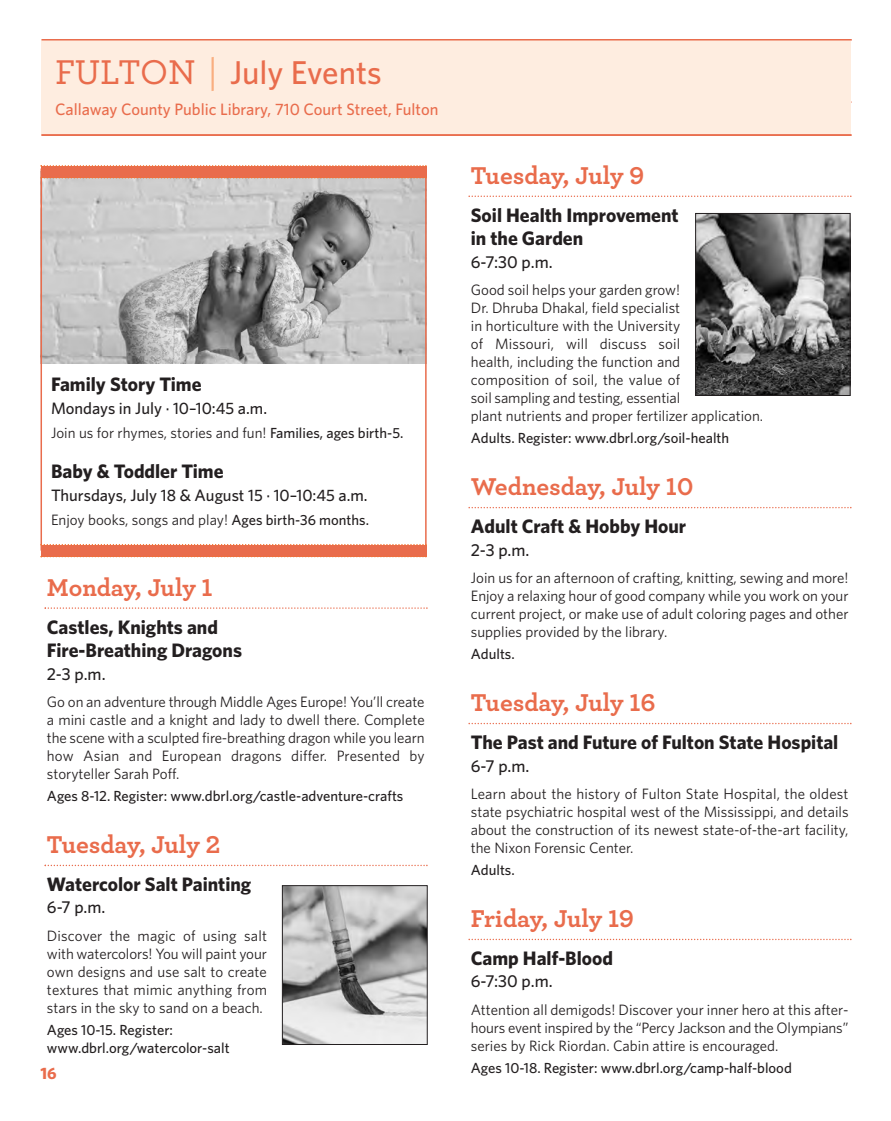
<style>
.page{position:relative;width:891px;height:1121px;background:#fff}
.page>*{position:absolute;margin:0;border:0;box-sizing:border-box;transform-origin:0 0}
.t1{font:500 33px "Whitney";color:#e96c4c}
.t2{font:700 25.5px "Archer";color:#e96c4c}
.t3{font:700 19.5px/23.4px "Whitney";color:#231f20}
.t4{font:500 17.25px "Whitney";color:#231f20}
.t5{font:500 16.5px "Whitney";color:#231f20}
.t6{font:500 16.5px "Whitney";color:#e96c4c}
.t7{font:700 16.5px "Whitney";color:#e96c4c}
.t8{font:15px/18px "Whitney";color:#231f20;text-align:justify}
.t9{font:500 14.7px/18px "Whitney";color:#231f20}
.s1{font-family:"Archer";font-size:36px}
.s2{font-weight:400;font-size:37.5px;color:#f9ae80}
.s3{font-weight:500;font-size:14.7px}
</style>
<div class="page">
<div style="left:41px;top:40px;width:810px;height:95px;background:#feede0"></div>
<hr style="left:42px;top:39px;width:810px;height:1px;background:#e96c4c">
<hr style="left:42px;top:134px;width:810px;height:2px;background:#e96c4c">
<svg style="left:45px;top:607px;width:383px;height:2px"></svg>
<svg style="left:45px;top:864px;width:383px;height:2px"></svg>
<svg style="left:468px;top:195px;width:384px;height:2px"></svg>
<svg style="left:468px;top:507px;width:384px;height:1px"></svg>
<svg style="left:468px;top:722px;width:384px;height:2px"></svg>
<svg style="left:468px;top:938px;width:384px;height:2px"></svg>
<img style="left:44px;top:178px;width:380px;height:185px">
<div style="left:41px;top:166px;width:386px;height:12px;background:#e96c4c"></div>
<svg style="left:41px;top:165px;width:386px;height:2px"></svg>
<svg style="left:41px;top:177px;width:386px;height:1px"></svg>
<div style="left:41px;top:545px;width:386px;height:11px;background:#e96c4c"></div>
<svg style="left:40px;top:544px;width:387px;height:1px"></svg>
<svg style="left:40px;top:556px;width:387px;height:1px"></svg>
<img style="left:284px;top:887px;width:142px;height:155px">
<div style="left:282px;top:885px;width:146px;height:159px;border:1px solid #231f20"></div>
<img style="left:697px;top:215px;width:151px;height:179px">
<div style="left:695px;top:213px;width:155px;height:183px;border:1px solid #231f20"></div>
<p class="t1" style="left:55px;top:60px;width:328px"><span class="s1">FULTON</span> <span class="s2">|</span> July Events</p>
<p class="t6" style="left:55px;top:103px;width:385px">Callaway County Public Library, 710 Court Street, Fulton</p>
<p class="t3" style="left:51px;top:374px;width:152px">Family Story Time</p>
<p class="t5" style="left:51px;top:402px;width:218px">Mondays in July · 10–10:45 a.m.</p>
<p class="t8" style="left:51px;top:425px;width:354px">Join us for rhymes, stories and fun! <span class="s3">Families, ages birth-5.</span></p>
<p class="t3" style="left:51px;top:460px;width:174px">Baby &amp; Toddler Time</p>
<p class="t5" style="left:51px;top:489px;width:318px">Thursdays, July 18 &amp; August 15 · 10–10:45 a.m.</p>
<p class="t8" style="left:51px;top:512px;width:320px">Enjoy books, songs and play! <span class="s3">Ages birth-36 months.</span></p>
<p class="t2" style="left:47px;top:577px;width:167px">Monday, July 1</p>
<p class="t3" style="left:47px;top:616px;width:197px">Castles, Knights and<br>Fire-Breathing Dragons</p>
<p class="t4" style="left:47px;top:667px;width:60px">2-3 p.m.</p>
<p class="t8" style="left:47px;top:694px;width:379px">Go on an adventure through Middle Ages Europe! You’ll create a mini castle and a knight and lady to dwell there. Complete the scene with a sculpted fire-breathing dragon while you learn how Asian and European dragons differ. Presented by storyteller Sarah Poff.</p>
<p class="t9" style="left:47px;top:787px;width:358px">Ages 8-12. Register: www.dbrl.org/castle-adventure-crafts</p>
<p class="t2" style="left:47px;top:834px;width:175px">Tuesday, July 2</p>
<p class="t3" style="left:47px;top:874px;width:206px">Watercolor Salt Painting</p>
<p class="t4" style="left:47px;top:901px;width:60px">6-7 p.m.</p>
<p class="t8" style="left:47px;top:927px;width:222px">Discover the magic of using salt with watercolors! You will paint your own designs and use salt to create textures that mimic anything from stars in the sky to sand on a beach.</p>
<p class="t9" style="left:47px;top:1021px;width:184px">Ages 10-15. Register: www.dbrl.org/watercolor-salt</p>
<p class="t7" style="left:40px;top:1066px;width:18px">16</p>
<p class="t2" style="left:471px;top:165px;width:175px">Tuesday, July 9</p>
<p class="t3" style="left:471px;top:205px;width:209px">Soil Health Improvement in the Garden</p>
<p class="t4" style="left:471px;top:255px;width:83px">6-7:30 p.m.</p>
<p class="t8" style="left:471px;top:282px;width:294px;text-align:left">Good soil helps your garden grow!<br>Dr. Dhruba Dhakal, field specialist<br>in horticulture with the University<br>of Missouri, will discuss soil<br>health, including the function and<br>composition of soil, the value of<br>soil sampling and testing, essential<br>plant nutrients and proper fertilizer application.</p>
<p class="t9" style="left:471px;top:430px;width:260px">Adults. Register: www.dbrl.org/soil-health</p>
<p class="t2" style="left:471px;top:477px;width:225px">Wednesday, July 10</p>
<p class="t3" style="left:471px;top:516px;width:217px">Adult Craft &amp; Hobby Hour</p>
<p class="t4" style="left:471px;top:543px;width:60px">2-3 p.m.</p>
<p class="t8" style="left:471px;top:570px;width:379px">Join us for an afternoon of crafting, knitting, sewing and more!<br>Enjoy a relaxing hour of good company while you work on your current project, or make use of adult coloring pages and other supplies provided by the library.</p>
<p class="t9" style="left:471px;top:646px;width:45px">Adults.</p>
<p class="t2" style="left:471px;top:692px;width:186px">Tuesday, July 16</p>
<p class="t3" style="left:471px;top:732px;width:369px">The Past and Future of Fulton State Hospital</p>
<p class="t4" style="left:471px;top:759px;width:60px">6-7 p.m.</p>
<p class="t8" style="left:471px;top:785px;width:379px">Learn about the history of Fulton State Hospital, the oldest state psychiatric hospital west of the Mississippi, and details about the construction of its newest state-of-the-art facility, the Nixon Forensic Center.</p>
<p class="t9" style="left:471px;top:861px;width:45px">Adults.</p>
<p class="t2" style="left:471px;top:908px;width:165px">Friday, July 19</p>
<p class="t3" style="left:471px;top:948px;width:144px">Camp Half-Blood</p>
<p class="t4" style="left:471px;top:975px;width:83px">6-7:30 p.m.</p>
<p class="t8" style="left:471px;top:1001px;width:379px">Attention all demigods! Discover your inner hero at this after&shy;hours event inspired by the “Percy Jackson and the Olympians” series by Rick Riordan. Cabin attire is encouraged.</p>
<p class="t9" style="left:471px;top:1059px;width:323px">Ages 10-18. Register: www.dbrl.org/camp-half-blood</p>
</div>
